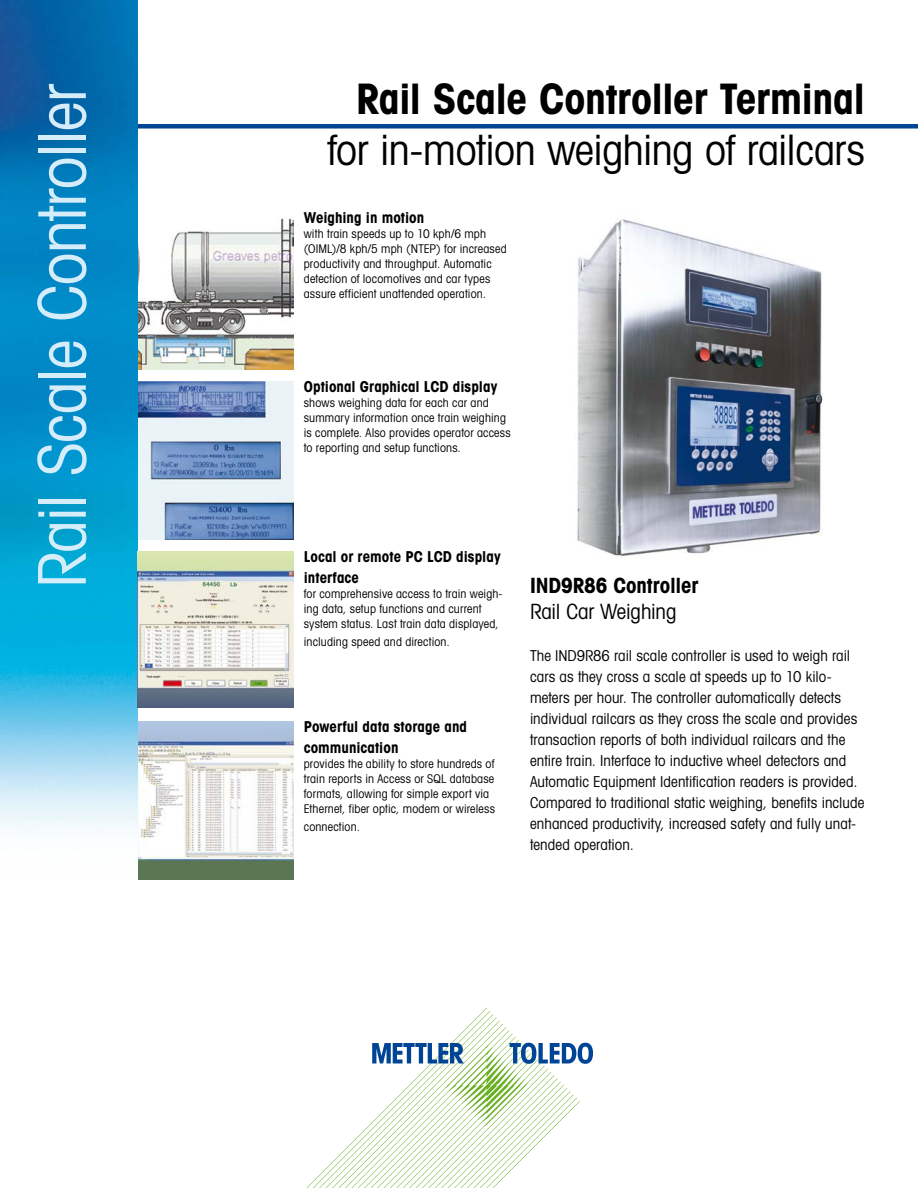
<style>
.page{position:relative;width:918px;height:1188px;background:#fff}
.page>*{position:absolute;margin:0;border:0;box-sizing:border-box;transform-origin:0 0}
.t1{font:66px "Avant Gardefor MT Bk";letter-spacing:-.015em;color:#d5edfa}
.t2{font:42px "Avant Gardefor MT Bk";letter-spacing:-.01em;color:#000}
.t3{font:42px "Avant Gardefor MT Bd";letter-spacing:-.015em;color:#000}
.t4{font:21px "Avant Gardefor MT Bd";letter-spacing:-.005em;color:#000}
.t5{font:21px "Avant Gardefor MT Bk";letter-spacing:-.01em;color:#000}
.t6{font:15px/21px "Avant Gardefor MT Bk";letter-spacing:.005em;color:#000}
.t7{font:15px/21px "Avant Gardefor MT Bd";color:#000}
.t8{font:12px/15px "Avant Gardefor MT Bk";letter-spacing:.015em;color:#000}
</style>
<div class="page">
<svg style="left:306px;top:1008px;width:287px;height:180px"></svg>
<img style="left:138px;top:722px;width:156px;height:157px">
<img style="left:138px;top:382px;width:156px;height:157px">
<img style="left:138px;top:218px;width:156px;height:151px">
<div style="left:115px;top:124px;width:803px;height:5px;background:#004595"></div>
<img style="left:0;top:0;width:138px;height:833px">
<img style="left:577px;top:219px;width:246px;height:338px">
<img style="left:138px;top:551px;width:156px;height:156px">
<h1 class="t1" style="left:21px;top:588px;width:506px;rotate:-90deg">Rail Scale Controller</h1>
<h2 class="t3" style="left:356px;top:72px;width:511px">Rail Scale Controller Terminal</h2>
<h2 class="t2" style="left:327px;top:124px;width:539px">for in-motion weighing of railcars</h2>
<p class="t7" style="left:304px;top:207px;width:122px">Weighing in motion</p>
<p class="t8" style="left:304px;top:226px;width:204px">with train speeds up to 10 kph/6 mph (OIML)/8 kph/5 mph (NTEP) for increased productivity and throughput. Automatic detection of locomotives and car types assure efficient unattended operation.</p>
<p class="t7" style="left:304px;top:376px;width:195px">Optional Graphical LCD display</p>
<p class="t8" style="left:304px;top:395px;width:208px">shows weighing data for each car and summary information once train weighing is complete. Also provides operator access to reporting and setup functions.</p>
<p class="t7" style="left:304px;top:546px;width:198px">Local or remote PC LCD display interface</p>
<p class="t8" style="left:304px;top:586px;width:200px">for comprehensive access to train weigh&shy;ing data, setup functions and current system status. Last train data displayed,</p>
<p class="t8" style="left:304px;top:634px;width:148px">including speed and direction.</p>
<h3 class="t4" style="left:530px;top:572px;width:170px">IND9R86 Controller</h3>
<h3 class="t5" style="left:530px;top:598px;width:148px">Rail Car Weighing</h3>
<p class="t6" style="left:530px;top:645px;width:336px">The IND9R86 rail scale controller is used to weigh rail cars as they cross a scale at speeds up to 10 kilo&shy;meters per hour. The controller automatically detects individual railcars as they cross the scale and provides transaction reports of both individual railcars and the entire train. Interface to inductive wheel detectors and Automatic Equipment Identification readers is provided.<br>Compared to traditional static weighing, benefits include enhanced productivity, increased safety and fully unat&shy;tended operation.</p>
<p class="t7" style="left:304px;top:716px;width:165px">Powerful data storage and communication</p>
<p class="t8" style="left:304px;top:756px;width:193px">provides the ability to store hundreds of train reports in Access or SQL database formats, allowing for simple export via Ethernet, fiber optic, modem or wireless</p>
<p class="t8" style="left:304px;top:819px;width:58px">connection.</p>
</div>
